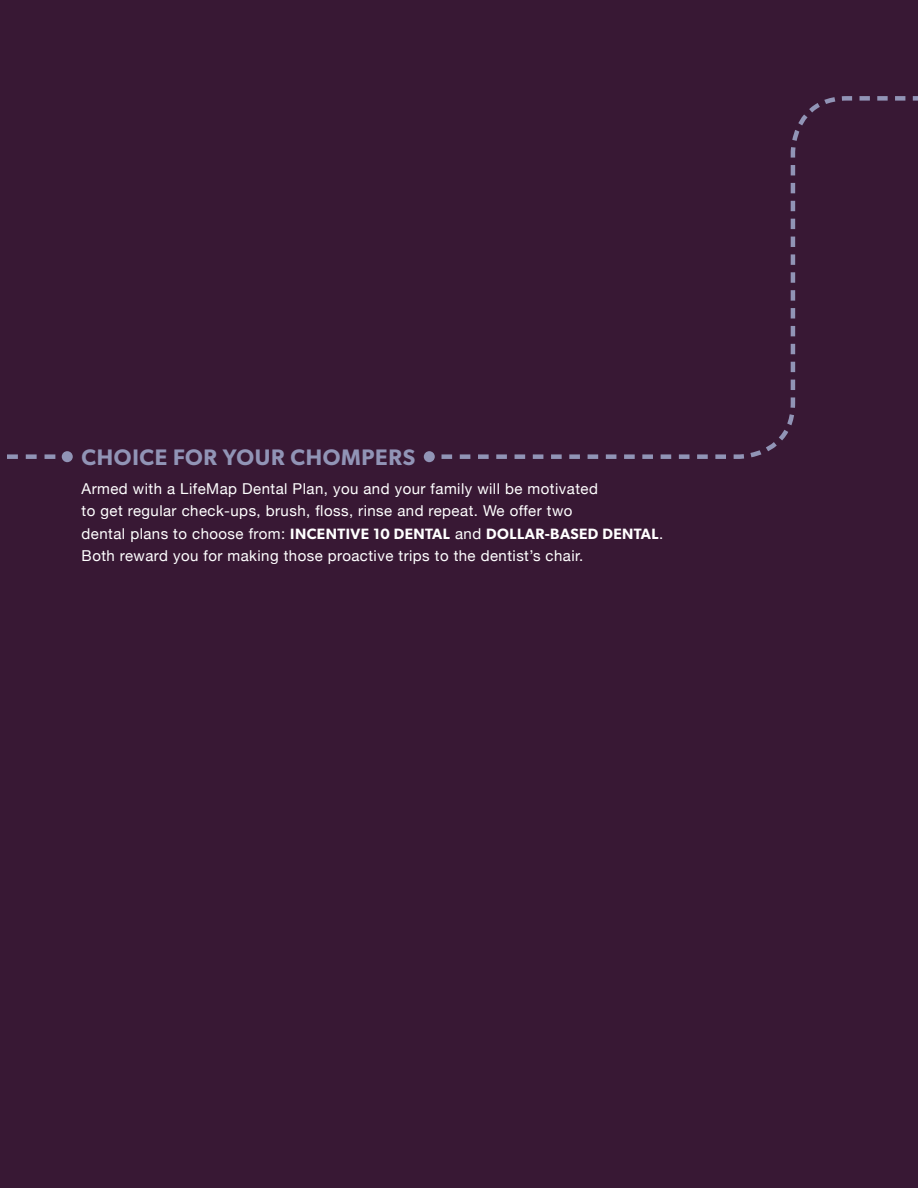
<style>
.page{position:relative;width:918px;height:1188px;background:#381834}
.page>*{position:absolute;margin:0;border:0;box-sizing:border-box;transform-origin:0 0}
.t1{font:600 22.5px "Gibson";letter-spacing:.03em;color:#9194b6}
.t2{font:15px/22.5px "Helvetica Neue";letter-spacing:.03em;color:#fff}
.t3{font:600 15px "Gibson";letter-spacing:.03em;color:#fff}
.s1{font-family:"Gibson";font-weight:600}
.s2{font-family:"Helvetica Neue";font-weight:400}
</style>
<div class="page">
<svg style="left:424px;top:96px;width:494px;height:365px"></svg>
<svg style="left:7px;top:454px;width:48px;height:5px"></svg>
<div style="left:62px;top:451px;width:11px;height:11px;background:#9194b6;border-radius:50%"></div>
<div style="left:424px;top:451px;width:11px;height:11px;background:#9194b6;border-radius:50%"></div>
<h1 class="t1" style="left:82px;top:443px;width:335px">CHOICE FOR YOUR CHOMPERS</h1>
<p class="t2" style="left:82px;top:478px;width:518px">Armed with a LifeMap Dental Plan, you and your family will be motivated to get regular check-ups, brush, floss, rinse and repeat. We offer two dental plans to choose from: <span class="s1">INCENT</span></p>
<p class="t3" style="left:346px;top:525px;width:69px">IVE 10 DENTAL</p>
<p class="t3" style="left:455px;top:525px;width:53px"><span class="s2">and</span> DOLLAR</p>
<p class="t3" style="left:545px;top:525px;width:79px">-BASED DENTAL</p>
<p class="t2" style="left:659px;top:523px;width:6px">.</p>
<p class="t2" style="left:82px;top:546px;width:503px">Both reward you for making those proactive trips to the dentist’s chair.</p>
</div>
